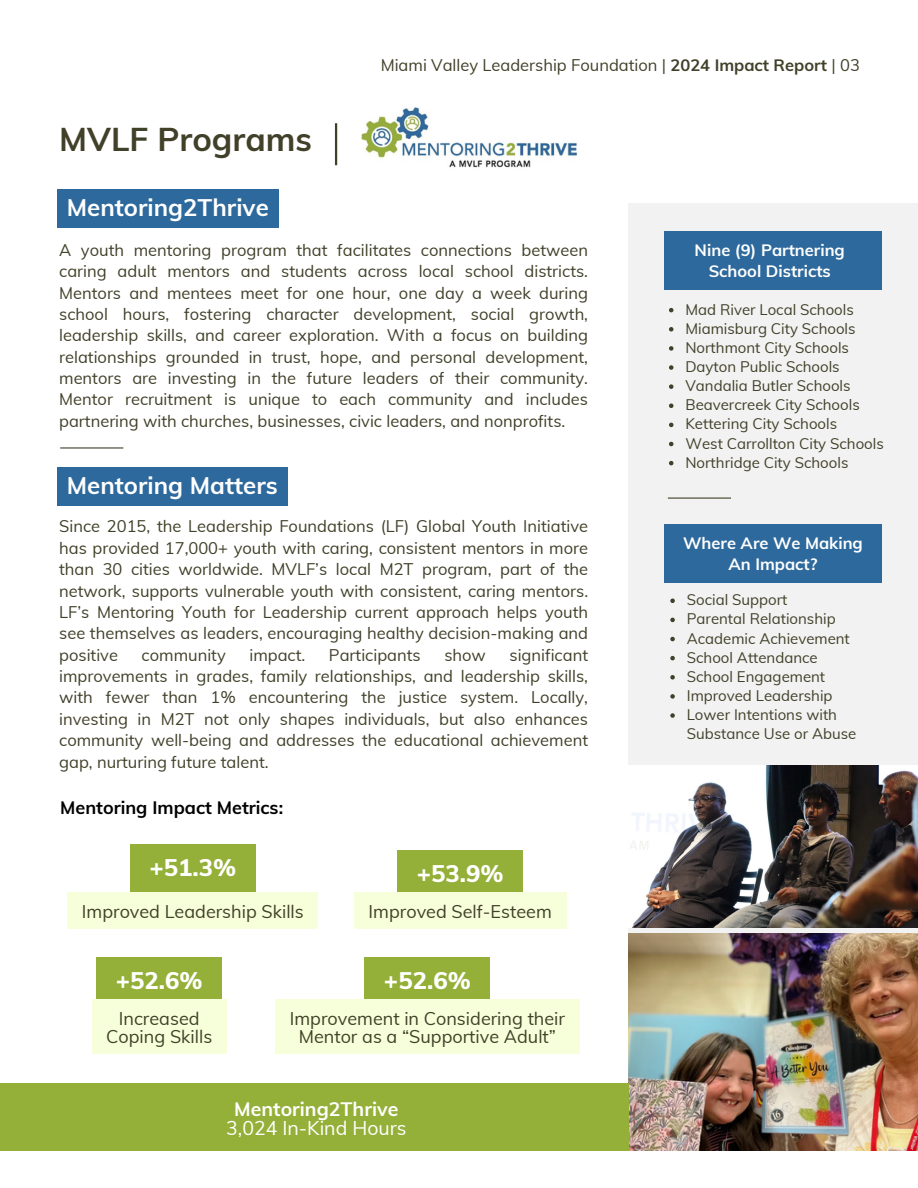
<style>
.page{position:relative;width:918px;height:1188px;background:#fff}
.page>*{position:absolute;margin:0;border:0;box-sizing:border-box;transform-origin:0 0}
.t1{font:700 33px "Muli";color:#414029}
.t2{font:700 24px "Muli";color:#fff}
.t3{font:800 24px "Muli";color:#fff}
.t4{font:19.5px "Muli";color:#fff}
.t5{font:700 19.5px "Muli";color:#fff}
.t6{font:18px/18px "Muli";color:#414029;text-align:center}
.t7{font:700 18px "Muli";color:#000}
.t8{font:16.5px/21.3px "Muli";color:#414029;text-align:justify}
.t9{font:700 16.5px/21.3px "Muli";color:#fff;text-align:center}
.t10{font:15px/19.2px "Muli";color:#414029}
.s1{font-weight:700}
</style>
<div class="page">
<img style="left:361px;top:107px;width:216px;height:61px">
<hr style="left:335px;top:123px;width:2px;height:42px;background:#414029">
<div style="left:628px;top:204px;width:290px;height:915px;background:#f2f2f2"></div>
<div style="left:664px;top:524px;width:218px;height:58px;background:#2d699c"></div>
<hr style="left:668px;top:498px;width:63px;height:1px;background:#414029">
<hr style="left:60px;top:447px;width:63px;height:2px;background:#414029">
<img style="left:628px;top:933px;width:290px;height:218px">
<div style="left:664px;top:231px;width:218px;height:59px;background:#2d699c"></div>
<div style="left:57px;top:189px;width:221px;height:39px;background:#2d699c"></div>
<div style="left:57px;top:467px;width:230px;height:39px;background:#2d699c"></div>
<svg style="left:669px;top:308px;width:4px;height:4px"></svg>
<svg style="left:669px;top:327px;width:4px;height:5px"></svg>
<svg style="left:669px;top:346px;width:4px;height:5px"></svg>
<svg style="left:669px;top:365px;width:4px;height:5px"></svg>
<svg style="left:669px;top:384px;width:4px;height:5px"></svg>
<svg style="left:669px;top:404px;width:4px;height:4px"></svg>
<svg style="left:669px;top:423px;width:4px;height:4px"></svg>
<svg style="left:669px;top:442px;width:4px;height:4px"></svg>
<svg style="left:669px;top:461px;width:4px;height:4px"></svg>
<svg style="left:670px;top:599px;width:5px;height:4px"></svg>
<svg style="left:670px;top:618px;width:5px;height:4px"></svg>
<svg style="left:670px;top:637px;width:5px;height:4px"></svg>
<svg style="left:670px;top:656px;width:5px;height:4px"></svg>
<svg style="left:670px;top:675px;width:5px;height:5px"></svg>
<svg style="left:670px;top:694px;width:5px;height:5px"></svg>
<svg style="left:670px;top:713px;width:5px;height:5px"></svg>
<div style="left:130px;top:844px;width:126px;height:49px;background:#95b039"></div>
<div style="left:67px;top:892px;width:251px;height:37px;background:#f7ffda"></div>
<div style="left:398px;top:850px;width:125px;height:49px;background:#95b039"></div>
<div style="left:354px;top:892px;width:212px;height:37px;background:#f7ffda"></div>
<div style="left:97px;top:957px;width:125px;height:49px;background:#95b039"></div>
<div style="left:92px;top:999px;width:135px;height:55px;background:#f7ffda"></div>
<div style="left:365px;top:957px;width:125px;height:49px;background:#95b039"></div>
<div style="left:275px;top:999px;width:305px;height:55px;background:#f7ffda"></div>
<img style="left:628px;top:766px;width:290px;height:162px">
<div style="left:0;top:1084px;width:628px;height:67px;background:#95b039"></div>
<h1 class="t1" style="left:59px;top:118px;width:254px">MVLF Programs</h1>
<p class="t8" style="left:381px;top:54px;width:481px">Miami Valley Leadership Foundation | <span class="s1">2024 Impact Report</span> | 03</p>
<p class="t2" style="left:67px;top:192px;width:203px">Mentoring2Thrive</p>
<h2 class="t8" style="left:59px;top:239px;width:530px">A youth mentoring program that facilitates connections between caring adult mentors and students across local school districts.<br>Mentors and mentees meet for one hour, one day a week during school hours, fostering character development, social growth, leadership skills, and career exploration. With a focus on building relationships grounded in trust, hope, and personal development, mentors are investing in the future leaders of their community.<br>Mentor recruitment is unique to each community and includes partnering with churches, businesses, civic leaders, and nonprofits.</h2>
<p class="t2" style="left:67px;top:470px;width:212px">Mentoring Matters</p>
<p class="t8" style="left:59px;top:516px;width:530px">Since 2015, the Leadership Foundations (LF) Global Youth Initiative has provided 17,000+ youth with caring, consistent mentors in more than 30 cities worldwide. MVLF’s local M2T program, part of the network, supports vulnerable youth with consistent, caring mentors.<br>LF’s Mentoring Youth for Leadership current approach helps youth see themselves as leaders, encouraging healthy decision-making and positive</p>
<p class="t8" style="left:59px;top:644px;width:530px;text-indent:450px">significant improvements in grades, family relationships, and leadership skills, with fewer than 1% encountering the justice system. Locally, investing in M2T not only shapes individuals, but also enhances community well-being and addresses the educational achievement gap, nurturing future talent.</p>
<p class="t8" style="left:142px;top:644px;width:86px">community</p>
<p class="t8" style="left:249px;top:644px;width:57px">impact.</p>
<p class="t8" style="left:329px;top:644px;width:93px">Participants</p>
<p class="t8" style="left:444px;top:644px;width:43px">show</p>
<p class="t7" style="left:60px;top:795px;width:224px">Mentoring Impact Metrics:</p>
<p class="t3" style="left:149px;top:852px;width:89px">+51.3%</p>
<p class="t6" style="left:82px;top:902px;width:223px">Improved Leadership Skills</p>
<p class="t3" style="left:417px;top:858px;width:89px">+53.9%</p>
<p class="t6" style="left:369px;top:902px;width:185px">Improved Self-Esteem</p>
<p class="t3" style="left:116px;top:965px;width:89px">+52.6%</p>
<p class="t6" style="left:106px;top:1009px;width:108px">Increased<br>Coping Skills</p>
<h5 class="t3" style="left:384px;top:965px;width:89px">+52.6%</h5>
<p class="t6" style="left:290px;top:1009px;width:277px">Improvement in Considering their<br>Mentor as a “Supportive Adult”</p>
<p class="t5" style="left:234px;top:1096px;width:166px">Mentoring2Thrive</p>
<p class="t4" style="left:226px;top:1115px;width:182px">3,024 In-Kind Hours</p>
<p class="t9" style="left:695px;top:239px;width:152px">Nine (9) Partnering<br>School Districts</p>
<p class="t10" style="left:685px;top:299px;width:170px">Mad River Local Schools</p>
<h2 class="t10" style="left:685px;top:319px;width:172px">Miamisburg City Schools</h2>
<p class="t10" style="left:685px;top:338px;width:165px">Northmont City Schools</p>
<h3 class="t10" style="left:685px;top:357px;width:156px">Dayton Public Schools</h3>
<p class="t10" style="left:685px;top:376px;width:167px">Vandalia Butler Schools</p>
<h4 class="t10" style="left:685px;top:395px;width:176px">Beavercreek City Schools</h4>
<p class="t10" style="left:685px;top:414px;width:153px">Kettering City Schools</p>
<h4 class="t10" style="left:685px;top:433px;width:200px">West Carrollton City Schools</h4>
<p class="t10" style="left:685px;top:452px;width:164px">Northridge City Schools</p>
<p class="t9" style="left:683px;top:532px;width:181px">Where Are We Making<br>An Impact?</p>
<h4 class="t10" style="left:687px;top:590px;width:102px">Social Support</h4>
<p class="t10" style="left:687px;top:609px;width:150px">Parental Relationship</p>
<h4 class="t10" style="left:687px;top:628px;width:165px">Academic Achievement</h4>
<h4 class="t10" style="left:687px;top:647px;width:132px">School Attendance</h4>
<p class="t10" style="left:687px;top:667px;width:140px">School Engagement</p>
<h5 class="t10" style="left:687px;top:686px;width:147px">Improved Leadership</h5>
<p class="t10" style="left:687px;top:705px;width:171px">Lower Intentions with<br>Substance Use or Abuse</p>
</div>
